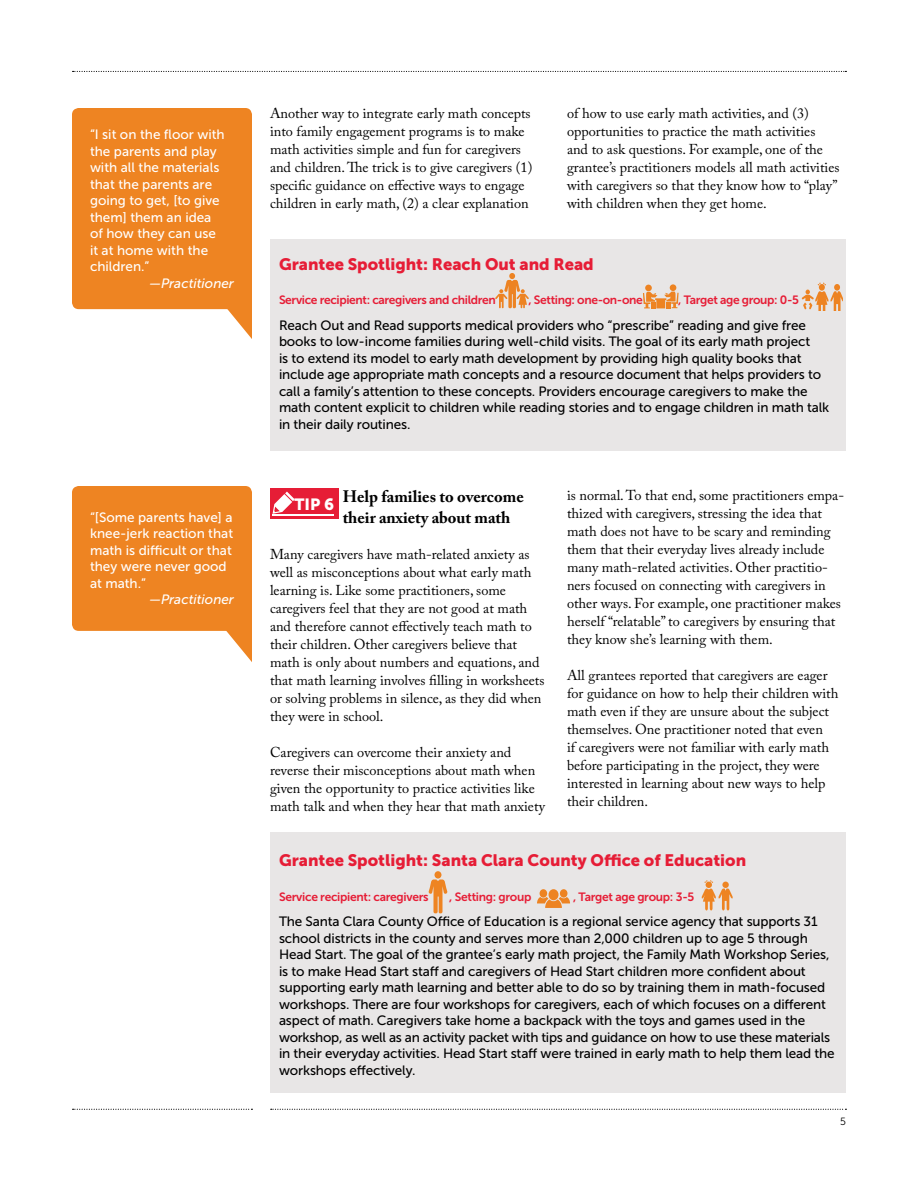
<style>
.page{position:relative;width:918px;height:1188px;background:#fff}
.page>*{position:absolute;margin:0;border:0;box-sizing:border-box;transform-origin:0 0}
.TABLE_HEADLINE___mus{font:16.5px "Museo Sans 900";color:#e61d36}
.SUB-SUBHEAD___adobe{font:700 16.5px/21px "Adobe Caslon Pro";color:#000}
.TEXT___adobe_caslon{font:16.2px "Museo Sans 900";color:#fff}
.TEXT___adobe_caslon-2{font:14.25px/18px "Adobe Caslon Pro";color:#000}
.TABLE_TEXT___museo_s{font:13.5px/16.5px "Museo Sans 500";letter-spacing:-.01em;color:#000}
.TEXT___adobe_caslon-3{font:13.5px/16.5px "Museo Sans 500";color:#fff}
.TEXT___adobe_caslon-4{font:italic 13.5px "Museo Sans 500";color:#fff}
.TABLE_HEADLINE___mus-2{font:12px "Museo Sans 700";letter-spacing:-.03em;color:#e61d36}
.t1{font:10.5px "Museo Sans 300";color:#000}
</style>
<div class="page">
<svg style="left:271px;top:1109px;width:575px;height:1px"></svg>
<svg style="left:73px;top:1109px;width:179px;height:1px"></svg>
<svg style="left:73px;top:71px;width:773px;height:1px"></svg>
<div style="left:270px;top:488px;width:68px;height:31px;background:#e61d36"></div>
<hr style="left:273px;top:515px;width:61px;height:1px;background:#fff">
<svg style="left:273px;top:492px;width:22px;height:22px"></svg>
<div style="left:72px;top:108px;width:180px;height:201px;background:#ee8422;border-radius:7px"></div>
<svg style="left:217px;top:305px;width:35px;height:34px"></svg>
<div style="left:72px;top:486px;width:180px;height:145px;background:#ee8422;border-radius:7px"></div>
<svg style="left:217px;top:627px;width:35px;height:35px"></svg>
<div style="left:270px;top:833px;width:576px;height:260px;background:#e8e6e6"></div>
<svg style="left:428px;top:880px;width:20px;height:33px"></svg>
<div style="left:435px;top:871px;width:6px;height:8px;background:#ee8422;border-radius:50%"></div>
<svg style="left:702px;top:880px;width:31px;height:30px"></svg>
<div style="left:549px;top:889px;width:10px;height:11px;background:#ed8322;border-radius:50%"></div>
<div style="left:560px;top:889px;width:7px;height:9px;background:#ed8322;border-radius:50%"></div>
<div style="left:540px;top:889px;width:7px;height:9px;background:#ed8322;border-radius:50%"></div>
<svg style="left:537px;top:897px;width:33px;height:11px"></svg>
<div style="left:270px;top:240px;width:576px;height:211px;background:#e8e6e6"></div>
<svg style="left:496px;top:273px;width:33px;height:35px"></svg>
<div style="left:670px;top:284px;width:6px;height:7px;background:#ed8322;border-radius:50%"></div>
<div style="left:645px;top:285px;width:7px;height:6px;background:#ed8322;border-radius:50%"></div>
<svg style="left:643px;top:292px;width:36px;height:16px"></svg>
<svg style="left:802px;top:283px;width:40px;height:27px"></svg>
<p class="TEXT___adobe_caslon-3" style="left:90px;top:126px;width:136px">“I sit on the floor with the parents and play with all the materials that the parents are going to get, [to give them] them an idea of how they can use it at home with the children.”</p>
<p class="TEXT___adobe_caslon-4" style="left:149px;top:276px;width:86px">—Practitioner</p>
<p class="TEXT___adobe_caslon-3" style="left:90px;top:509px;width:145px">“[Some parents have] a knee-jerk reaction that math is difficult or that they were never good at math.”</p>
<p class="TEXT___adobe_caslon-4" style="left:149px;top:592px;width:86px">—Practitioner</p>
<p class="TEXT___adobe_caslon-2" style="left:270px;top:105px;width:264px">Another way to integrate early math concepts into family engagement programs is to make math activities simple and fun for caregivers and children. The trick is to give caregivers (1) specific guidance on effective ways to engage children in early math, (2) a clear explanation</p>
<p class="TEXT___adobe_caslon-2" style="left:567px;top:105px;width:274px">of how to use early math activities, and (3) opportunities to practice the math activities and to ask questions. For example, one of the grantee’s practitioners models all math activities with caregivers so that they know how to “play” with children when they get home.</p>
<p class="TABLE_HEADLINE___mus" style="left:279px;top:254px;width:316px">Grantee Spotlight: Reach Out and Read</p>
<p class="TABLE_HEADLINE___mus-2" style="left:279px;top:293px;width:218px">Service recipient: caregivers and children</p>
<p class="TABLE_HEADLINE___mus-2" style="left:529px;top:293px;width:116px">, Setting: one-on-one</p>
<p class="TABLE_HEADLINE___mus-2" style="left:678px;top:293px;width:122px">, Target age group: 0-5</p>
<p class="TABLE_TEXT___museo_s" style="left:279px;top:317px;width:552px">Reach Out and Read supports medical providers who “prescribe” reading and give free books to low-income families during well-child visits. The goal of its early math project<br>is to extend its model to early math development by providing high quality books that include age appropriate math concepts and a resource document that helps providers to call a family’s attention to these concepts. Providers encourage caregivers to make the math content explicit to children while reading stories and to engage children in math talk in their daily routines.</p>
<p class="SUB-SUBHEAD___adobe" style="left:343px;top:486px;width:183px">Help families to overcome their anxiety about math</p>
<p class="TEXT___adobe_caslon-2" style="left:270px;top:545px;width:276px">Many caregivers have math-related anxiety as well as misconceptions about what early math learning is. Like some practitioners, some caregivers feel that they are not good at math and therefore cannot effectively teach math to their children. Other caregivers believe that math is only about numbers and equations, and that math learning involves filling in worksheets or solving problems in silence, as they did when they were in school.</p>
<p class="TEXT___adobe_caslon-2" style="left:270px;top:743px;width:276px">Caregivers can overcome their anxiety and reverse their misconceptions about math when given the opportunity to practice activities like math talk and when they hear that math anxiety</p>
<p class="TEXT___adobe_caslon" style="left:295px;top:495px;width:41px">TIP 6</p>
<p class="TEXT___adobe_caslon-2" style="left:567px;top:486px;width:279px">is normal. To that end, some practitioners empa&shy;thized with caregivers, stressing the idea that math does not have to be scary and reminding them that their everyday lives already include many math-related activities. Other practitio&shy;ners focused on connecting with caregivers in other ways. For example, one practitioner makes herself “relatable” to caregivers by ensuring that they know she’s learning with them.</p>
<p class="TEXT___adobe_caslon-2" style="left:567px;top:666px;width:273px">All grantees reported that caregivers are eager for guidance on how to help their children with math even if they are unsure about the subject themselves. One practitioner noted that even<br>if caregivers were not familiar with early math before participating in the project, they were interested in learning about new ways to help their children.</p>
<p class="TABLE_HEADLINE___mus" style="left:279px;top:851px;width:469px">Grantee Spotlight: Santa Clara County Office of Education</p>
<p class="TABLE_HEADLINE___mus-2" style="left:279px;top:890px;width:151px">Service recipient: caregivers</p>
<p class="TABLE_HEADLINE___mus-2" style="left:449px;top:890px;width:84px">, Setting: group</p>
<p class="TABLE_HEADLINE___mus-2" style="left:573px;top:890px;width:123px">, Target age group: 3-5</p>
<p class="TABLE_TEXT___museo_s" style="left:279px;top:914px;width:557px">The Santa Clara County Office of Education is a regional service agency that supports 31 school districts in the county and serves more than 2,000 children up to age 5 through Head Start. The goal of the grantee’s early math project, the Family Math Workshop Series, is to make Head Start staff and caregivers of Head Start children more confident about supporting early math learning and better able to do so by training them in math-focused workshops. There are four workshops for caregivers, each of which focuses on a different aspect of math. Caregivers take home a backpack with the toys and games used in the workshop, as well as an activity packet with tips and guidance on how to use these materials in their everyday activities. Head Start staff were trained in early math to help them lead the workshops effectively.</p>
<p class="t1" style="left:840px;top:1116px;width:7px">5</p>
</div>
